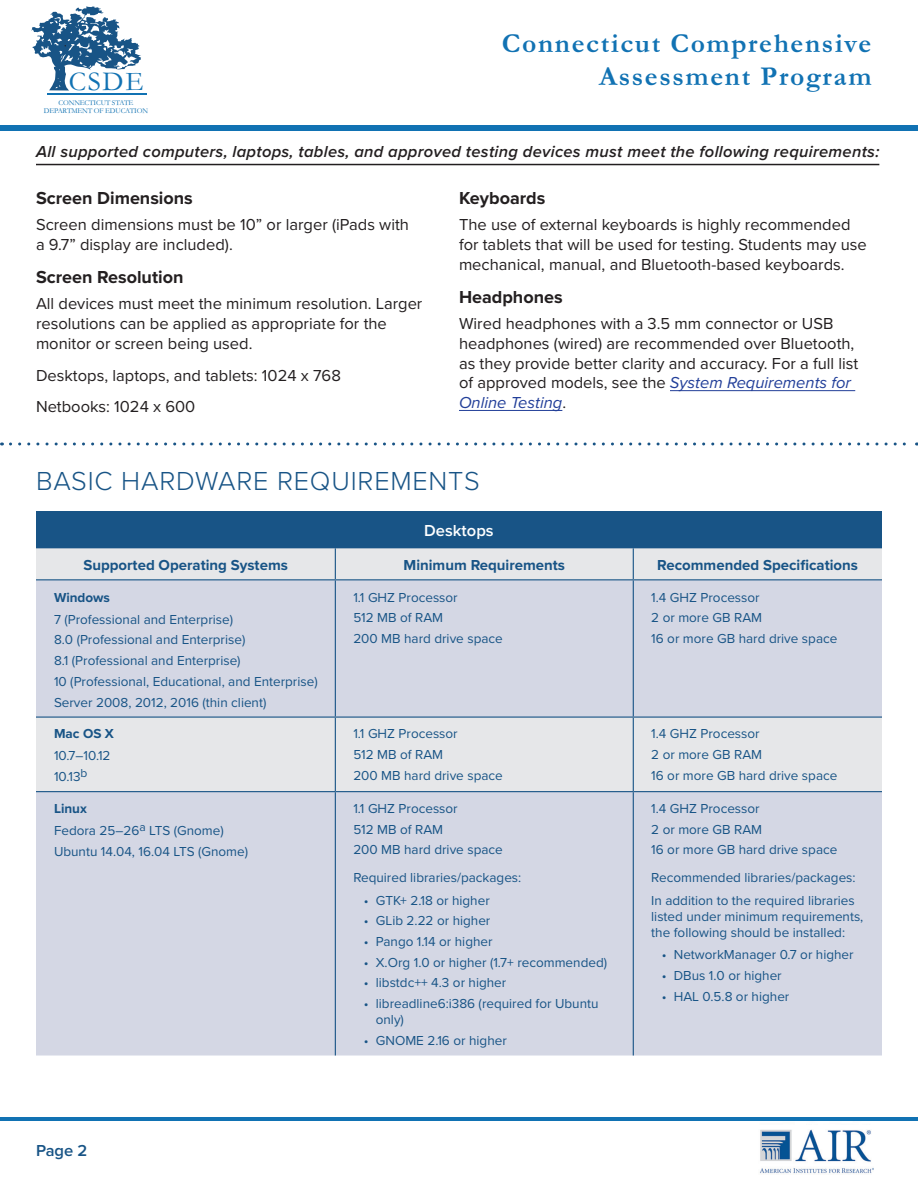
<style>
.page{position:relative;width:918px;height:1188px;background:#fff}
.page>*{position:absolute;margin:0;border:0;box-sizing:border-box;transform-origin:0 0}
.t1{font:700 27.45px/33px "Garamond";letter-spacing:.06em;color:#1172b3;text-align:right}
.t2{font:27.45px "Garamond";color:#1172b3}
.t3{font:300 27px "Proxima Nova";letter-spacing:.03em;color:#185486}
.t4{font:700 18px "Proxima Nova";color:#231f20}
.BODY{font:16.5px/19.8px "Proxima Nova";color:#231f20}
.t5{font:italic 600 16.5px "Proxima Nova";letter-spacing:.015em;color:#231f20}
.t6{font:600 16.5px "Proxima Nova";color:#fff}
.t7{font:600 16.5px "Proxima Nova";color:#185486}
.t8{font:700 15px "Proxima Nova";color:#185486}
.TEXT{font:13.5px/16.2px "Proxima Nova";color:#185486}
.t9{font:700 13.5px "Proxima Nova";color:#185486}
.t10{font:7.35px/8.4px "Garamond";letter-spacing:-.02em;color:#1172b3;text-align:center}
.s1{font-style:italic;color:#223f99}
</style>
<div class="page">
<div style="left:0;top:125px;width:918px;height:6px;background:#1172b3"></div>
<svg style="left:31px;top:6px;width:110px;height:85px"></svg>
<hr style="left:47px;top:93px;width:99px;height:2px;background:#1172b3">
<hr style="left:0;top:1117px;width:918px;height:4px;background:#1172b3">
<img style="left:760px;top:1129px;width:114px;height:45px">
<hr style="left:36px;top:164px;width:843px;height:1px;background:#231f20">
<hr style="left:670px;top:390px;width:185px;height:1px;background:#223f99">
<hr style="left:459px;top:410px;width:103px;height:1px;background:#223f99">
<div style="left:36px;top:511px;width:846px;height:37px;background:#185486"></div>
<div style="left:36px;top:548px;width:846px;height:31px;background:#e6e7e9"></div>
<svg style="left:36px;top:580px;width:846px;height:476px;fill:#d4d7e4"></svg>
<hr style="left:36px;top:791px;width:299px;height:1px;background:#185486">
<hr style="left:335px;top:791px;width:298px;height:1px;background:#185486">
<hr style="left:633px;top:791px;width:249px;height:1px;background:#185486">
<hr style="left:335px;top:580px;width:1px;height:137px;background:#185486">
<hr style="left:335px;top:718px;width:1px;height:73px;background:#185486">
<hr style="left:335px;top:792px;width:1px;height:264px;background:#185486">
<hr style="left:36px;top:717px;width:299px;height:1px;background:#185486">
<hr style="left:335px;top:717px;width:298px;height:1px;background:#185486">
<hr style="left:633px;top:717px;width:249px;height:1px;background:#185486">
<hr style="left:36px;top:579px;width:299px;height:1px;background:#185486">
<hr style="left:335px;top:579px;width:298px;height:1px;background:#185486">
<hr style="left:633px;top:579px;width:249px;height:1px;background:#185486">
<hr style="left:335px;top:548px;width:1px;height:31px;background:#185486">
<hr style="left:633px;top:580px;width:1px;height:137px;background:#185486">
<hr style="left:633px;top:718px;width:1px;height:73px;background:#185486">
<hr style="left:633px;top:792px;width:1px;height:264px;background:#185486">
<hr style="left:633px;top:548px;width:1px;height:31px;background:#185486">
<svg style="left:10px;top:442px;width:907px;height:4px"></svg>
<h1 class="t2" style="left:69px;top:65px;width:76px">CSDE</h1>
<p class="t10" style="left:44px;top:98px;width:106px">CONNECTICUT STATE<br>DEPARTMENT OF EDUCATION</p>
<h1 class="t1" style="left:502px;top:27px;width:371px">Connecticut Comprehensive<br>Assessment Program</h1>
<h3 class="t5" style="left:36px;top:142px;width:845px">All supported computers, laptops, tables, and approved testing devices must meet the following requirements:</h3>
<h6 class="t4" style="left:36px;top:188px;width:158px">Screen Dimensions</h6>
<p class="BODY" style="left:36px;top:215px;width:375px">Screen dimensions must be 10” or larger (iPads with a 9.7” display are included).</p>
<h6 class="t4" style="left:36px;top:267px;width:149px">Screen Resolution</h6>
<p class="BODY" style="left:36px;top:294px;width:388px">All devices must meet the minimum resolution. Larger resolutions can be applied as appropriate for the monitor or screen being used.</p>
<p class="BODY" style="left:36px;top:366px;width:306px">Desktops, laptops, and tablets: 1024 x 768</p>
<p class="BODY" style="left:36px;top:397px;width:161px">Netbooks: 1024 x 600</p>
<h6 class="t4" style="left:459px;top:188px;width:88px">Keyboards</h6>
<p class="BODY" style="left:459px;top:215px;width:409px">The use of external keyboards is highly recommended for tablets that will be used for testing. Students may use mechanical, manual, and Bluetooth-based keyboards.</p>
<h6 class="t4" style="left:459px;top:287px;width:105px">Headphones</h6>
<p class="BODY" style="left:459px;top:314px;width:401px">Wired headphones with a 3.5 mm connector or USB headphones (wired) are recommended over Bluetooth, as they provide better clarity and accuracy. For a full list of approved models, see the <span class="s1">System Requirements for Online Testing</span>.</p>
<h2 class="t3" style="left:36px;top:465px;width:445px">BASIC HARDWARE REQUIREMENTS</h2>
<h1 class="t6" style="left:424px;top:521px;width:71px">Desktops</h1>
<h2 class="t8" style="left:83px;top:556px;width:206px">Supported Operating Systems</h2>
<h2 class="t8" style="left:404px;top:556px;width:163px">Minimum Requirements</h2>
<h2 class="t8" style="left:657px;top:556px;width:202px">Recommended Specifications</h2>
<h3 class="t9" style="left:54px;top:589px;width:58px">Windows</h3>
<p class="TEXT" style="left:54px;top:611px;width:181px">7 (Professional and Enterprise)</p>
<p class="TEXT" style="left:54px;top:632px;width:193px">8.0 (Professional and Enterprise)</p>
<p class="TEXT" style="left:54px;top:653px;width:188px">8.1 (Professional and Enterprise)</p>
<p class="TEXT" style="left:54px;top:674px;width:265px">10 (Professional, Educational, and Enterprise)</p>
<p class="TEXT" style="left:54px;top:694px;width:214px">Server 2008, 2012, 2016 (thin client)</p>
<p class="TEXT" style="left:353px;top:589px;width:106px">1.1 GHZ Processor</p>
<p class="TEXT" style="left:353px;top:610px;width:91px">512 MB of RAM</p>
<p class="TEXT" style="left:353px;top:631px;width:151px">200 MB hard drive space</p>
<p class="TEXT" style="left:651px;top:589px;width:110px">1.4 GHZ Processor</p>
<p class="TEXT" style="left:651px;top:610px;width:112px">2 or more GB RAM</p>
<p class="TEXT" style="left:651px;top:631px;width:188px">16 or more GB hard drive space</p>
<h3 class="t9" style="left:54px;top:726px;width:61px">Mac OS X</h3>
<p class="TEXT" style="left:54px;top:748px;width:58px">10.7–10.12</p>
<p class="TEXT" style="left:54px;top:769px;width:35px">10.13<sup>b</sup></p>
<h3 class="t9" style="left:54px;top:800px;width:34px">Linux</h3>
<p class="TEXT" style="left:54px;top:823px;width:171px">Fedora 25–26<sup>a</sup> LTS (Gnome)</p>
<p class="TEXT" style="left:54px;top:843px;width:196px">Ubuntu 14.04, 16.04 LTS (Gnome)</p>
<p class="t7" style="left:36px;top:1141px;width:53px">Page 2</p>
<p class="TEXT" style="left:353px;top:726px;width:106px">1.1 GHZ Processor</p>
<p class="TEXT" style="left:353px;top:747px;width:91px">512 MB of RAM</p>
<p class="TEXT" style="left:353px;top:767px;width:151px">200 MB hard drive space</p>
<p class="TEXT" style="left:353px;top:800px;width:106px">1.1 GHZ Processor</p>
<p class="TEXT" style="left:353px;top:821px;width:91px">512 MB of RAM</p>
<p class="TEXT" style="left:353px;top:842px;width:151px">200 MB hard drive space</p>
<p class="TEXT" style="left:353px;top:870px;width:170px">Required libraries/packages:</p>
<p class="TEXT" style="left:364px;top:892px;width:127px">• GTK+ 2.18 or higher</p>
<p class="TEXT" style="left:364px;top:913px;width:128px">• GLib 2.22 or higher</p>
<p class="TEXT" style="left:364px;top:934px;width:130px">• Pango 1.14 or higher</p>
<p class="TEXT" style="left:364px;top:954px;width:245px">• X.Org 1.0 or higher (1.7+ recommended)</p>
<p class="TEXT" style="left:364px;top:975px;width:144px">• libstdc++ 4.3 or higher</p>
<p class="TEXT" style="left:376px;top:996px;width:224px;text-indent:-12px">• libreadline6:i386 (required for Ubuntu only)</p>
<p class="TEXT" style="left:364px;top:1033px;width:145px">• GNOME 2.16 or higher</p>
<p class="TEXT" style="left:651px;top:726px;width:110px">1.4 GHZ Processor</p>
<p class="TEXT" style="left:651px;top:747px;width:112px">2 or more GB RAM</p>
<p class="TEXT" style="left:651px;top:767px;width:188px">16 or more GB hard drive space</p>
<p class="TEXT" style="left:651px;top:800px;width:110px">1.4 GHZ Processor</p>
<p class="TEXT" style="left:651px;top:821px;width:112px">2 or more GB RAM</p>
<p class="TEXT" style="left:651px;top:842px;width:188px">16 or more GB hard drive space</p>
<p class="TEXT" style="left:651px;top:870px;width:206px">Recommended libraries/packages:</p>
<p class="TEXT" style="left:651px;top:892px;width:214px">In addition to the required libraries listed under minimum requirements, the following should be installed:</p>
<p class="TEXT" style="left:662px;top:947px;width:193px">• NetworkManager 0.7 or higher</p>
<p class="TEXT" style="left:662px;top:968px;width:121px">• DBus 1.0 or higher</p>
<p class="TEXT" style="left:662px;top:988px;width:129px">• HAL 0.5.8 or higher</p>
</div>
